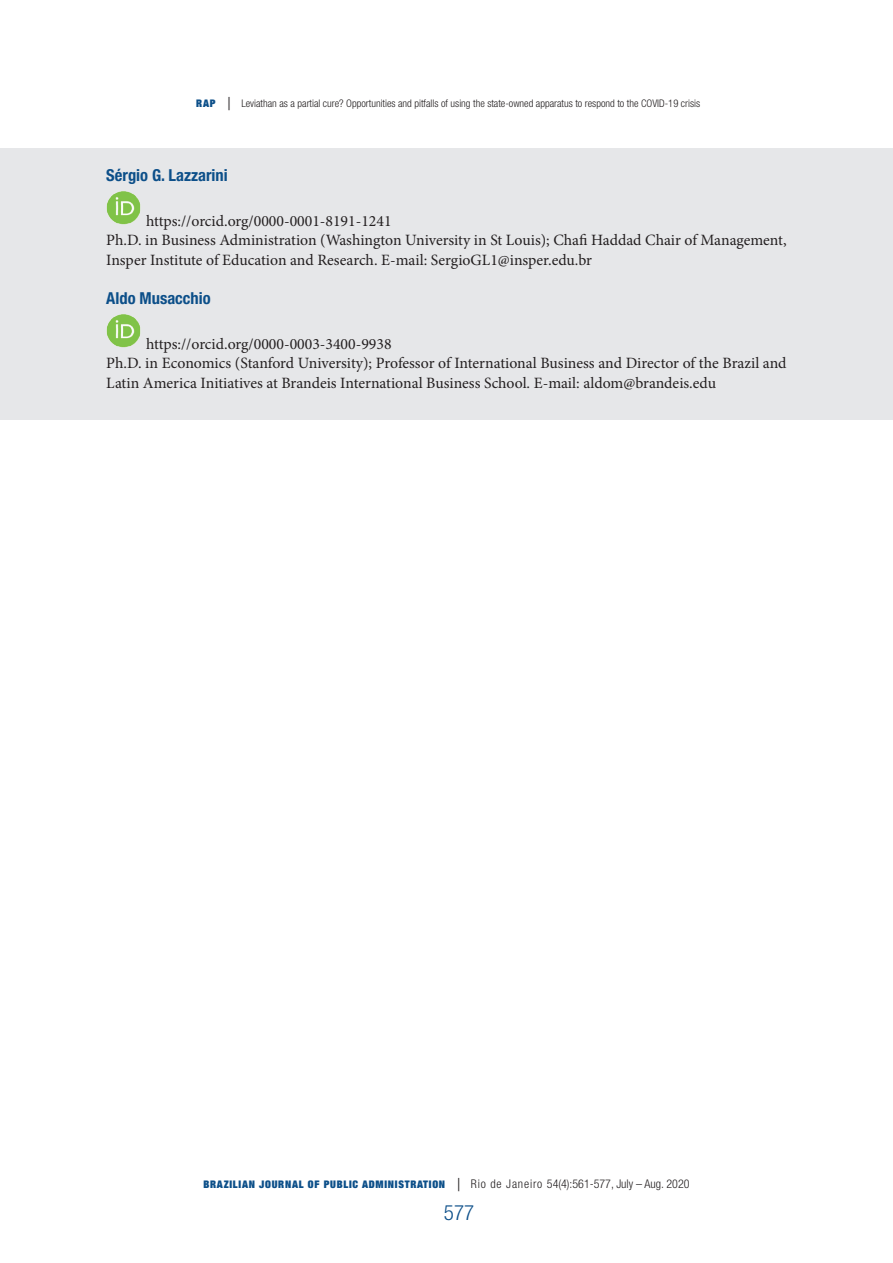
<style>
.page{position:relative;width:893px;height:1263px;background:#fff}
.page>*{position:absolute;margin:0;border:0;box-sizing:border-box;transform-origin:0 0}
.t1{font:300 condensed 21px "Helvetica Neue LT Std";color:#0c4f89}
.AUTOR{font:700 condensed 16.5px "Helvetica Neue LT Std";color:#0c4f89}
.autores_final_1{font:15.75px/19.5px "Minion Pro";letter-spacing:-.005em;color:#231f20}
.t2{font:300 condensed 12px "Helvetica Neue LT Std";color:#231f20}
.t3{font:300 condensed 10.5px "Helvetica Neue LT Std";color:#231f20}
.s1{font-family:"Helvetica Neue";font-weight:900;font-stretch:expanded;color:#0c4f89}
.s2{font-size:18px}
.s3{font-family:"Helvetica Neue";font-weight:900;font-stretch:expanded;font-size:10.5px;color:#0c4f89}
</style>
<div class="page">
<div style="left:0;top:149px;width:893px;height:271px;background:#e6e7e9"></div>
<img style="left:106px;top:191px;width:35px;height:34px">
<img style="left:106px;top:314px;width:35px;height:34px">
<p class="t3" style="left:196px;top:98px;width:505px"><span class="s1">RAP</span> <span class="s2">|</span> Leviathan as a partial cure? Opportunities and pitfalls of using the state-owned apparatus to respond to the COVID-19 crisis</p>
<p class="AUTOR" style="left:106px;top:165px;width:123px">Sérgio G. Lazzarini</p>
<p class="autores_final_1" style="left:146px;top:211px;width:247px">https://orcid.org/0000-0001-8191-1241</p>
<p class="autores_final_1" style="left:106px;top:231px;width:682px">Ph.D. in Business Administration (Washington University in St Louis); Chafi Haddad Chair of Management,<br>Insper Institute of Education and Research. E-mail: SergioGL1@insper.edu.br</p>
<p class="AUTOR" style="left:106px;top:288px;width:106px">Aldo Musacchio</p>
<p class="autores_final_1" style="left:146px;top:334px;width:247px">https://orcid.org/0000-0003-3400-9938</p>
<p class="autores_final_1" style="left:106px;top:354px;width:682px">Ph.D. in Economics (Stanford University); Professor of International Business and Director of the Brazil and<br>Latin America Initiatives at Brandeis International Business School. E-mail: aldom@brandeis.edu</p>
<p class="t2" style="left:203px;top:1176px;width:488px"><span class="s3">BRAZILIAN JOURNAL OF PUBLIC ADMINISTRATION</span> <span class="s2">|</span> Rio de Janeiro 54(4):561-577, July – Aug. 2020</p>
<h1 class="t1" style="left:444px;top:1200px;width:32px">577</h1>
</div>
